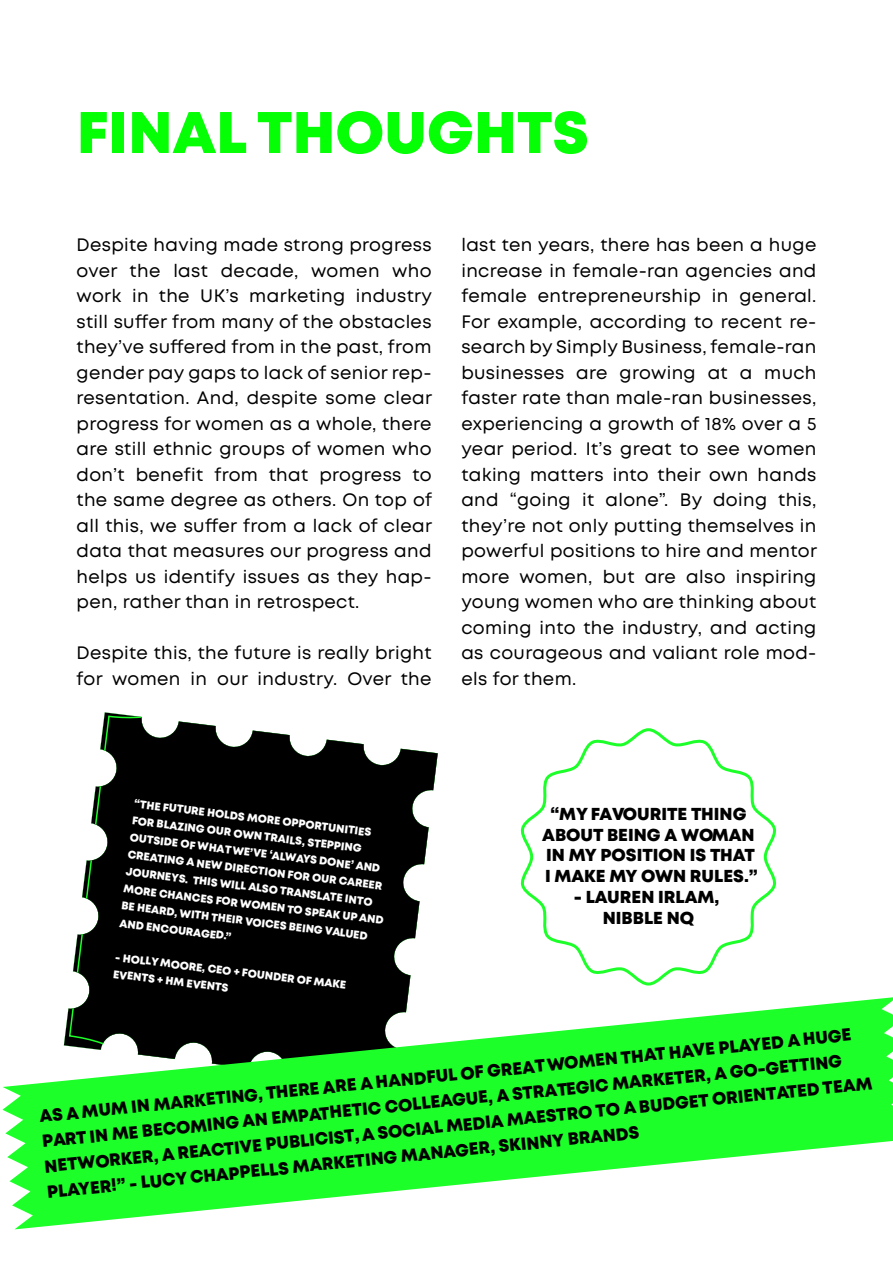
<style>
.page{position:relative;width:893px;height:1263px;background:#fff}
.page>*{position:absolute;margin:0;border:0;box-sizing:border-box;transform-origin:0 0}
.t1{font:58.5px "Mont Heavy DEMO";color:#05ff05}
.t2{font:18px/25.5px "Mont";letter-spacing:.02em;color:#000;text-align:justify}
.t3{font:17.4px/25.2px "Mont Heavy DEMO";color:#000}
.t4{font:17.25px/20.7px "Mont Heavy DEMO";color:#000;text-align:center}
.t5{font:11.1px/17.2px "Mont Heavy DEMO";color:#fff}
</style>
<div class="page">
<svg style="left:72px;top:712px;width:366px;height:285px;fill:#000"></svg>
<svg style="left:2px;top:997px;width:891px;height:232px;fill:#1cff29"></svg>
<svg style="left:520px;top:728px;width:257px;height:258px"></svg>
<h1 class="t1" style="left:77px;top:99px;width:514px">FINAL THOUGHTS</h1>
<p class="t2" style="left:77px;top:232px;width:357px">Despite having made strong progress over the last decade, women who work in the UK’s marketing industry still suffer from many of the obstacles they’ve suffered from in the past, from gender pay gaps to lack of senior rep&shy;resentation. And, despite some clear progress for women as a whole, there are still ethnic groups of women who don’t benefit from that progress to the same degree as others. On top of all this, we suffer from a lack of clear data that measures our progress and helps us identify issues as they hap&shy;pen, rather than in retrospect.</p>
<p class="t2" style="left:77px;top:640px;width:357px">Despite this, the future is really bright for women in our industry. Over the</p>
<p class="t2" style="left:461px;top:232px;width:357px">last ten years, there has been a huge increase in female-ran agencies and female entrepreneurship in general.<br>For example, according to recent re&shy;search by Simply Business, female-ran businesses are growing at a much faster rate than male-ran businesses, experiencing a growth of 18% over a 5 year period. It’s great to see women taking matters into their own hands and “going it alone”. By doing this, they’re not only putting themselves in powerful positions to hire and mentor more women, but are also inspiring young women who are thinking about coming into the industry, and acting as courageous and valiant role mod&shy;els for them.</p>
<p class="t5" style="left:135px;top:795px;width:263px;rotate:7deg">“THE FUTURE HOLDS MORE OPPORTUNITIES FOR BLAZING OUR OWN TRAILS, STEPPING OUTSIDE OF WHAT WE’VE ‘ALWAYS DONE’ AND CREATING A NEW DIRECTION FOR OUR CAREER JOURNEYS. THIS WILL ALSO TRANSLATE INTO MORE CHANCES FOR WOMEN TO SPEAK UP AND BE HEARD, WITH THEIR VOICES BEING VALUED AND ENCOURAGED.”</p>
<p class="t5" style="left:116px;top:949px;width:234px;rotate:7deg">- HOLLY MOORE, CEO + FOUNDER OF MAKE<br>EVENTS + HM EVENTS</p>
<p class="t4" style="left:542px;top:804px;width:217px">“MY FAVOURITE THING<br>ABOUT BEING A WOMAN<br>IN MY POSITION IS THAT<br>I MAKE MY OWN RULES.”</p>
<p class="t4" style="left:574px;top:887px;width:147px">- LAUREN IRLAM,<br>NIBBLE NQ</p>
<p class="t3" style="left:38px;top:1106px;width:833px;rotate:-6deg">AS A MUM IN MARKETING, THERE ARE A HANDFUL OF GREAT WOMEN THAT HAVE PLAYED A HUGE PART IN ME BECOMING AN EMPATHETIC COLLEAGUE, A STRATEGIC MARKETER, A GO-GETTING NETWORKER, A REACTIVE PUBLICIST, A SOCIAL MEDIA MAESTRO TO A BUDGET ORIENTATED TEAM PLAYER!” - LUCY CHAPPELLS MARKETING MANAGER, SKINNY BRANDS</p>
</div>
